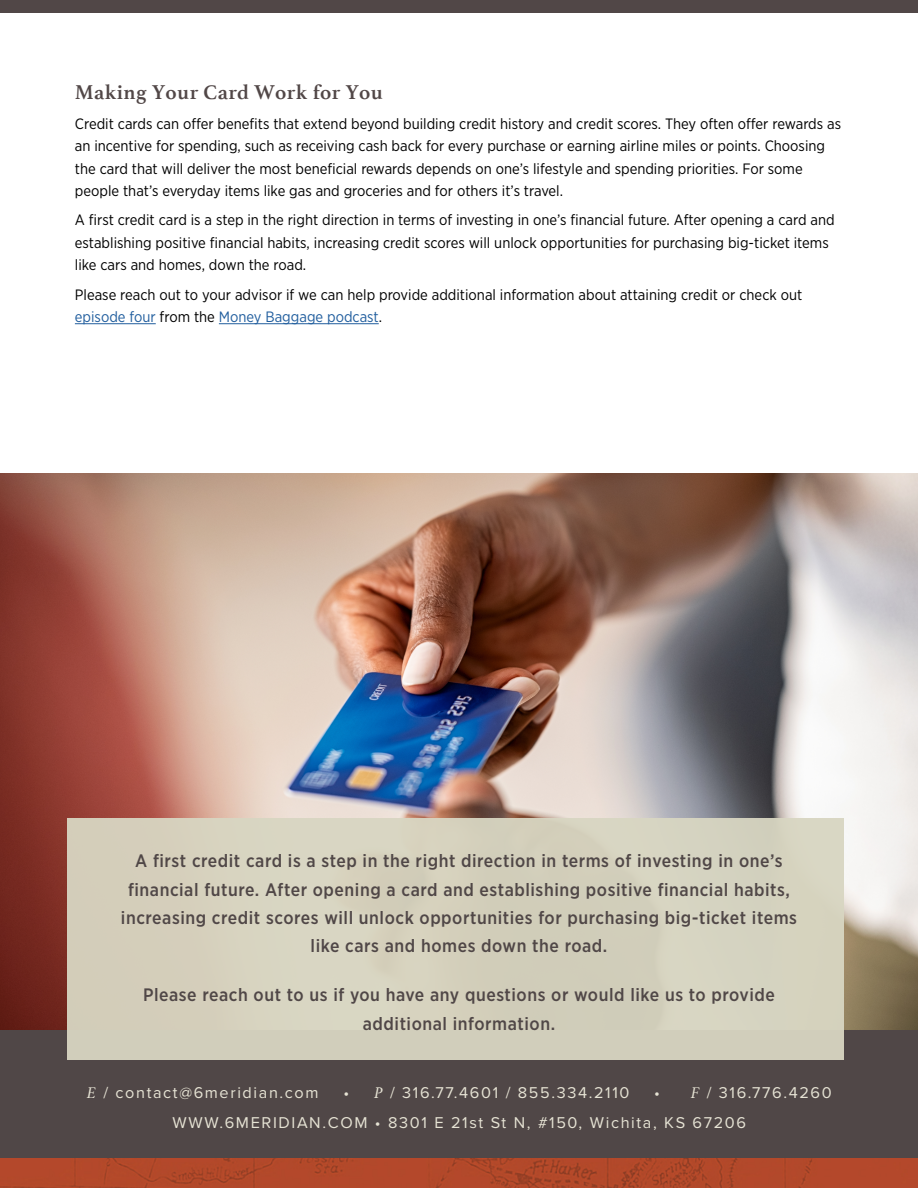
<style>
.page{position:relative;width:918px;height:1188px;background:#fff}
.page>*{position:absolute;margin:0;border:0;box-sizing:border-box;transform-origin:0 0}
.t1{font:700 21px "Athelas";letter-spacing:.02em;color:#514747}
.t2{font:500 18px/28.5px "Gotham Narrow";letter-spacing:.03em;color:#504747;text-align:center}
.t3{font:16.2px/29.7px "Proxima Nova";letter-spacing:.1em;color:#e6e3d4}
.t4{font:15px/22.5px "Gotham Narrow";color:#000}
.s1{color:#215e9e}
.s2{font-family:"Athelas";font-style:italic}
</style>
<div class="page">
<img style="left:0;top:473px;width:918px;height:557px">
<div style="left:0;top:1030px;width:918px;height:128px;background:#504747"></div>
<div style="left:0;top:0;width:918px;height:13px;background:#514747"></div>
<img style="left:0;top:1158px;width:918px;height:30px">
<div style="left:68px;top:818px;width:776px;height:241px;background:#d8d6c2"></div>
<hr style="left:75px;top:323px;width:81px;height:1px;background:#215e9e">
<hr style="left:219px;top:323px;width:160px;height:1px;background:#215e9e">
<h1 class="t1" style="left:75px;top:76px;width:310px">Making Your Card Work for You</h1>
<p class="t4" style="left:75px;top:112px;width:768px">Credit cards can offer benefits that extend beyond building credit history and credit scores. They often offer rewards as an incentive for spending, such as receiving cash back for every purchase or earning airline miles or points. Choosing the card that will deliver the most beneficial rewards depends on one’s lifestyle and spending priorities. For some people that’s everyday items like gas and groceries and for others it’s travel.</p>
<p class="t4" style="left:75px;top:209px;width:761px">A first credit card is a step in the right direction in terms of investing in one’s financial future. After opening a card and establishing positive financial habits, increasing credit scores will unlock opportunities for purchasing big-ticket items like cars and homes, down the road.</p>
<p class="t4" style="left:75px;top:283px;width:729px">Please reach out to your advisor if we can help provide additional information about attaining credit or check out <span class="s1">episode four</span> from the <span class="s1">Money Baggage podcast</span>.</p>
<p class="t2" style="left:121px;top:846px;width:678px">A first credit card is a step in the right direction in terms of investing in one’s financial future. After opening a card and establishing positive financial habits, increasing credit scores will unlock opportunities for purchasing big-ticket items like cars and homes down the road.</p>
<p class="t2" style="left:143px;top:980px;width:633px">Please reach out to us if you have any questions or would like us to provide additional information.</p>
<p class="t3" style="left:87px;top:1077px;width:233px"><span class="s2">E</span> / contact@6meridian.com</p>
<p class="t3" style="left:343px;top:1077px;width:288px">• <span class="s2">P</span> / 316.77.4601 / 855.334.2110</p>
<p class="t3" style="left:173px;top:1077px;width:661px;text-indent:482px">• <span class="s2">F</span> / 316.776.4260<br>WWW.6MERIDIAN.COM • 8301 E 21st St N, #150, Wichita, KS 67206</p>
</div>
